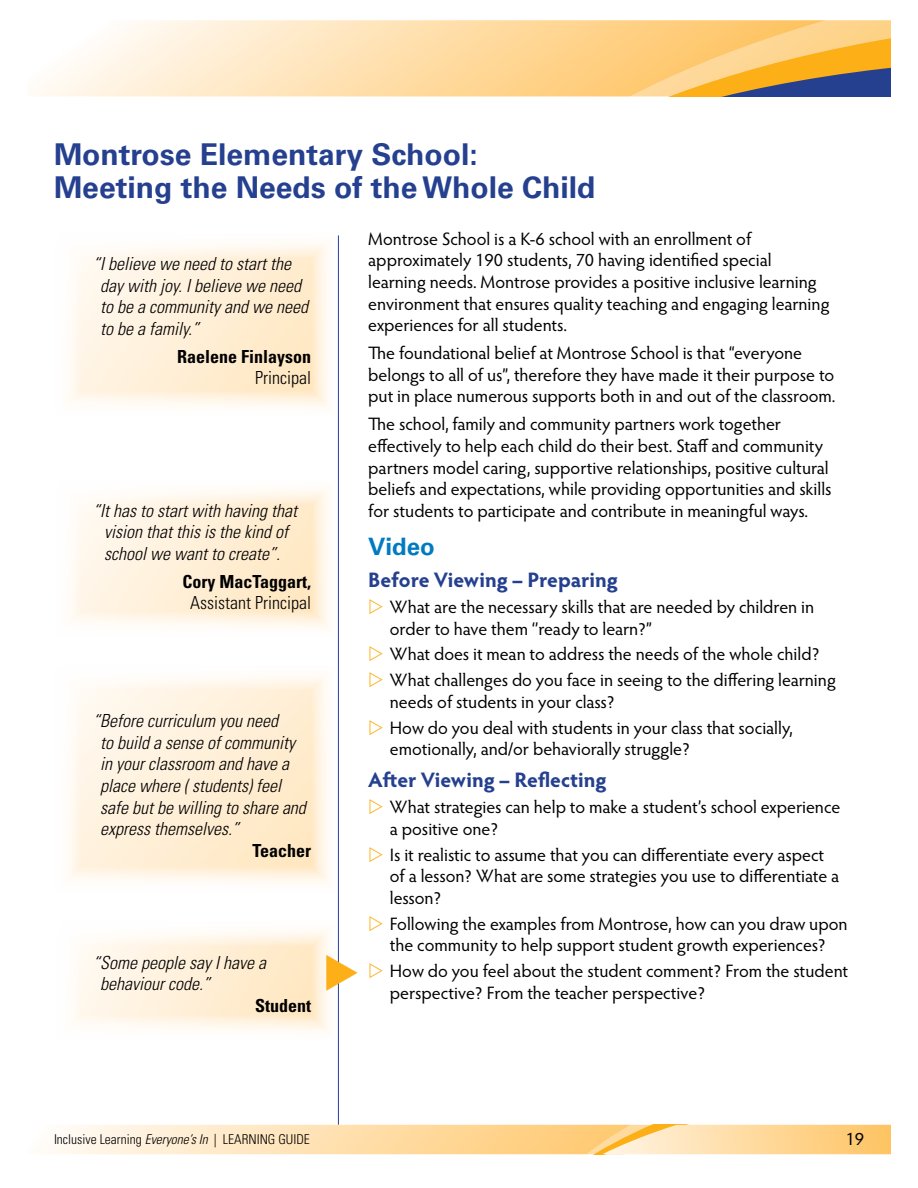
<style>
.page{position:relative;width:918px;height:1188px;background:#fff}
.page>*{position:absolute;margin:0;border:0;box-sizing:border-box;transform-origin:0 0}
.t1{font:700 30px/33px "Univers LT Std";color:#25408f}
.t2{font:700 24px "Univers LT Std";color:#007ac2}
.t3{font:700 21px "Hypatia Sans Pro";color:#25408f}
.t4{font:18px/21.6px "Hypatia Sans Pro";color:#000}
.t5{font:italic 300 condensed 18px/21.6px "Univers";color:#000}
.t6{font:700 condensed 18px "Univers LT Std";color:#000}
.t7{font:300 condensed 18px "Univers LT Std";color:#000}
.t8{font:300 condensed 13.5px "Univers LT Std";color:#000}
.s1{font-style:italic}
</style>
<div class="page">
<hr style="left:338px;top:235px;width:1px;height:890px;background:#25408f">
<svg style="left:47px;top:1125px;width:844px;height:29px;background:#fedda8"></svg>
<svg style="left:31px;top:20px;width:434px;height:76px"></svg>
<svg style="left:465px;top:20px;width:426px;height:76px;background:#ecc178"></svg>
<svg style="left:70px;top:235px;width:268px;height:182px"></svg>
<svg style="left:72px;top:478px;width:266px;height:160px"></svg>
<svg style="left:69px;top:664px;width:269px;height:229px"></svg>
<svg style="left:74px;top:920px;width:264px;height:122px"></svg>
<svg style="left:327px;top:954px;width:12px;height:36px"></svg>
<h1 class="t1" style="left:54px;top:139px;width:543px">Montrose Elementary School:<br>Meeting the Needs of the Whole Child</h1>
<p class="t4" style="left:368px;top:227px;width:463px">Montrose School is a K-6 school with an enrollment of approximately 190 students, 70 having identified special learning needs. Montrose provides a positive inclusive learning environment that ensures quality teaching and engaging learning experiences for all students.</p>
<p class="t4" style="left:368px;top:342px;width:469px">The foundational belief at Montrose School is that “everyone belongs to all of us”, therefore they have made it their purpose to put in place numerous supports both in and out of the classroom.</p>
<p class="t4" style="left:368px;top:413px;width:465px">The school, family and community partners work together effectively to help each child do their best. Staff and community partners model caring, supportive relationships, positive cultural beliefs and expectations, while providing opportunities and skills for students to participate and contribute in meaningful ways.</p>
<h2 class="t2" style="left:368px;top:533px;width:68px">Video</h2>
<p class="t3" style="left:368px;top:565px;width:251px">Before Viewing – Preparing</p>
<p class="t4" style="left:390px;top:595px;width:426px">What are the necessary skills that are needed by children in order to have them ‘’ready to learn?”</p>
<p class="t4" style="left:390px;top:641px;width:448px;line-height:26px">What does it mean to address the needs of the whole child?<br>What challenges do you face in seeing to the differing learning</p>
<p class="t4" style="left:390px;top:688px;width:404px;line-height:26px">needs of students in your class?<br>How do you deal with students in your class that socially,</p>
<p class="t4" style="left:390px;top:738px;width:302px">emotionally, and/or behaviorally struggle?</p>
<p class="t3" style="left:368px;top:765px;width:240px">After Viewing – Reflecting</p>
<p class="t4" style="left:390px;top:796px;width:452px">What strategies can help to make a student’s school experience a positive one?</p>
<p class="t4" style="left:390px;top:843px;width:451px">Is it realistic to assume that you can differentiate every aspect of a lesson? What are some strategies you use to differentiate a lesson?</p>
<p class="t4" style="left:390px;top:912px;width:459px">Following the examples from Montrose, how can you draw upon the community to help support student growth experiences?</p>
<p class="t4" style="left:390px;top:960px;width:460px">How do you feel about the student comment? From the student perspective? From the teacher perspective?</p>
<p class="t5" style="left:100px;top:253px;width:209px;text-indent:-7px">“I believe we need to start the day with joy. I believe we need to be a community and we need to be a family.”</p>
<p class="t6" style="left:177px;top:345px;width:135px">Raelene Finlayson</p>
<p class="t7" style="left:255px;top:367px;width:57px">Principal</p>
<p class="t5" style="left:93px;top:499px;width:205px;text-align:center">“It has to start with having that vision that this is the kind of school we want to create”.</p>
<p class="t6" style="left:183px;top:570px;width:130px">Cory MacTaggart,</p>
<p class="t7" style="left:190px;top:592px;width:122px">Assistant Principal</p>
<p class="t5" style="left:100px;top:710px;width:207px;text-indent:-7px">“Before curriculum you need<br>to build a sense of community in your classroom and have a place where ( students) feel safe but be willing to share and express themselves.”</p>
<p class="t6" style="left:253px;top:839px;width:60px">Teacher</p>
<p class="t5" style="left:100px;top:951px;width:167px;text-indent:-7px">“Some people say I have a behaviour code.”</p>
<p class="t6" style="left:255px;top:994px;width:58px">Student</p>
<p class="t8" style="left:54px;top:1131px;width:257px">Inclusive Learning <span class="s1">Everyone’s In</span> | LEARNING GUIDE</p>
<p class="t4" style="left:845px;top:1127px;width:20px">19</p>
</div>
